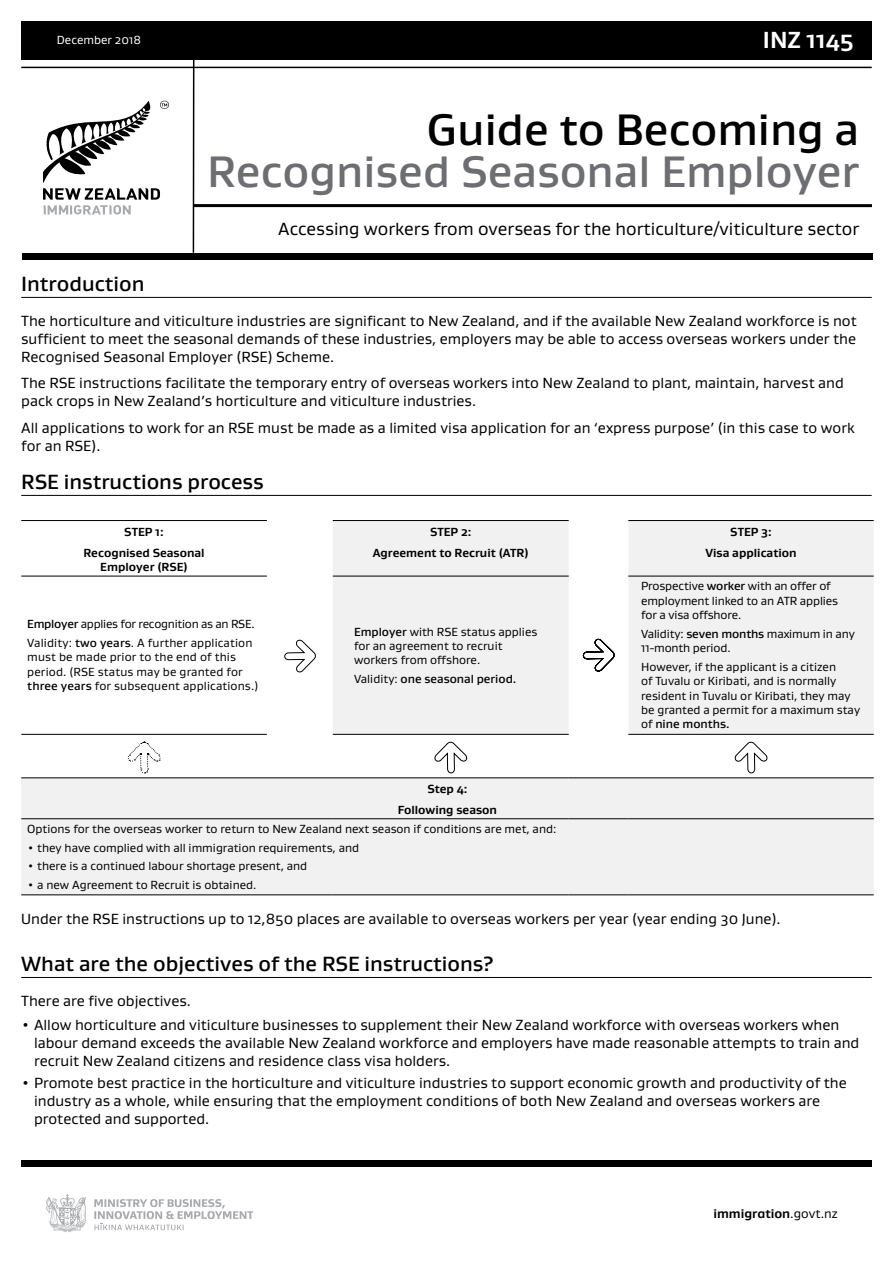
<style>
.page{position:relative;width:893px;height:1263px;background:#fff}
.page>*{position:absolute;margin:0;border:0;box-sizing:border-box;transform-origin:0 0}
.t1{font:500 45px "Gustan";color:#6d6e71}
.t2{font:500 45px "Gustan";color:#000}
.t3{font:700 23.7px "Gustan";color:#fff}
.t4{font:500 21px "Gustan";color:#000}
.t5{font:18px "Gustan";color:#000}
.t6{font:15px/18px "Gustan";color:#000}
.t7{font:700 12.9px "Gustan";color:#000}
.t8{font:12px/14.4px "Gustan";color:#000}
.t9{font:700 12px/20.7px "Gustan";color:#000;text-align:center}
.t10{font:12px/18.6px "Gustan";letter-spacing:-.02em;color:#000}
.t11{font:500 12px "Gustan";color:#000}
.t12{font:12px "Gustan";color:#fff}
.s1{font-weight:500}
.s2{font-weight:400}
</style>
<div class="page">
<div style="left:21px;top:1160px;width:851px;height:6px;background:#000"></div>
<hr style="left:194px;top:204px;width:678px;height:3px;background:#000">
<div style="left:23px;top:253px;width:850px;height:6px;background:#000"></div>
<div style="left:21px;top:21px;width:851px;height:39px;background:#000"></div>
<hr style="left:21px;top:67px;width:851px;height:1px;background:#000">
<hr style="left:193px;top:32px;width:1px;height:221px;background:#000">
<svg style="left:46px;top:1194px;width:41px;height:38px"></svg>
<svg style="left:94px;top:1199px;width:159px;height:31px"></svg>
<svg style="left:43px;top:101px;width:126px;height:113px"></svg>
<hr style="left:21px;top:297px;width:851px;height:1px;background:#000">
<hr style="left:21px;top:495px;width:851px;height:1px;background:#000">
<hr style="left:21px;top:977px;width:851px;height:1px;background:#000">
<svg style="left:21px;top:520px;width:853px;height:374px;fill:#f1f1f2"></svg>
<hr style="left:21px;top:520px;width:246px;height:1px;background:#000">
<hr style="left:333px;top:520px;width:236px;height:1px;background:#000">
<hr style="left:628px;top:520px;width:246px;height:1px;background:#000">
<hr style="left:21px;top:576px;width:246px;height:1px;background:#000">
<hr style="left:333px;top:576px;width:236px;height:1px;background:#000">
<hr style="left:628px;top:576px;width:246px;height:1px;background:#000">
<hr style="left:21px;top:734px;width:246px;height:1px;background:#000">
<hr style="left:333px;top:734px;width:236px;height:1px;background:#000">
<hr style="left:628px;top:734px;width:246px;height:1px;background:#000">
<hr style="left:21px;top:777px;width:246px;height:1px;background:#000">
<hr style="left:267px;top:777px;width:66px;height:1px;background:#000">
<hr style="left:333px;top:777px;width:236px;height:1px;background:#000">
<hr style="left:569px;top:777px;width:59px;height:1px;background:#000">
<hr style="left:628px;top:777px;width:246px;height:1px;background:#000">
<hr style="left:21px;top:818px;width:246px;height:1px;background:#000">
<hr style="left:267px;top:818px;width:66px;height:1px;background:#000">
<hr style="left:333px;top:818px;width:236px;height:1px;background:#000">
<hr style="left:569px;top:818px;width:59px;height:1px;background:#000">
<hr style="left:628px;top:818px;width:246px;height:1px;background:#000">
<hr style="left:21px;top:894px;width:246px;height:1px;background:#000">
<hr style="left:267px;top:894px;width:66px;height:1px;background:#000">
<hr style="left:333px;top:894px;width:236px;height:1px;background:#000">
<hr style="left:569px;top:894px;width:59px;height:1px;background:#000">
<hr style="left:628px;top:894px;width:246px;height:1px;background:#000">
<svg style="left:284px;top:639px;width:32px;height:34px"></svg>
<svg style="left:583px;top:638px;width:32px;height:34px"></svg>
<svg style="left:127px;top:741px;width:34px;height:33px"></svg>
<svg style="left:433px;top:651px;width:35px;height:123px"></svg>
<svg style="left:734px;top:651px;width:34px;height:123px"></svg>
<p class="t12" style="left:57px;top:32px;width:86px">December 2018</p>
<h2 class="t3" style="left:763px;top:24px;width:93px">INZ 1145</h2>
<h1 class="t2" style="left:427px;top:100px;width:434px">Guide to Becoming a</h1>
<h1 class="t1" style="left:207px;top:142px;width:653px">Recognised Seasonal Employer</h1>
<p class="t5" style="left:278px;top:217px;width:582px">Accessing workers from overseas for the horticulture/viticulture sector</p>
<h3 class="t4" style="left:21px;top:270px;width:125px">Introduction</h3>
<p class="t6" style="left:21px;top:311px;width:837px;text-align:justify">The horticulture and viticulture industries are significant to New Zealand, and if the available New Zealand workforce is not sufficient to meet the seasonal demands of these industries, employers may be able to access overseas workers under the Recognised Seasonal Employer (RSE) Scheme.</p>
<p class="t6" style="left:21px;top:374px;width:824px">The RSE instructions facilitate the temporary entry of overseas workers into New Zealand to plant, maintain, harvest and pack crops in New Zealand’s horticulture and viticulture industries.</p>
<p class="t6" style="left:21px;top:418px;width:835px">All applications to work for an RSE must be made as a limited visa application for an ‘express purpose’ (in this case to work for an RSE).</p>
<h3 class="t4" style="left:21px;top:468px;width:244px">RSE instructions process</h3>
<p class="t9" style="left:83px;top:521px;width:123px">STEP 1:<br>Recognised Seasonal</p>
<p class="t9" style="left:100px;top:557px;width:89px">Employer (RSE)</p>
<p class="t9" style="left:373px;top:521px;width:157px">STEP 2:<br>Agreement to Recruit (ATR)</p>
<p class="t9" style="left:705px;top:521px;width:93px">STEP 3:<br>Visa application</p>
<p class="t10" style="left:27px;top:615px;width:229px"><span class="s1">Employer</span> applies for recognition as an RSE.<br>Validity: <span class="s1">two years</span>. A further application</p>
<p class="t8" style="left:27px;top:650px;width:233px">must be made prior to the end of this period. (RSE status may be granted for <span class="s1">three years</span> for subsequent applications.)</p>
<p class="t8" style="left:354px;top:624px;width:185px"><span class="s1">Employer</span> with RSE status applies for an agreement to recruit workers from offshore.</p>
<p class="t11" style="left:354px;top:671px;width:164px"><span class="s2">Validity:</span> one seasonal period.</p>
<p class="t8" style="left:641px;top:579px;width:199px">Prospective <span class="s1">worker</span> with an offer of employment linked to an ATR applies for a visa offshore.</p>
<p class="t8" style="left:641px;top:626px;width:215px">Validity: <span class="s1">seven months</span> maximum in any<br>11-month period.</p>
<p class="t8" style="left:641px;top:659px;width:221px">However, if the applicant is a citizen<br>of Tuvalu or Kiribati, and is normally resident in Tuvalu or Kiribati, they may be granted a permit for a maximum stay of <span class="s1">nine months.</span></p>
<p class="t9" style="left:398px;top:779px;width:101px">Step 4:<br>Following season</p>
<p class="t8" style="left:27px;top:821px;width:531px">Options for the overseas worker to return to New Zealand next season if conditions are met, and:</p>
<p class="t8" style="left:27px;top:840px;width:333px">• they have complied with all immigration requirements, and</p>
<p class="t8" style="left:27px;top:858px;width:281px">• there is a continued labour shortage present, and</p>
<p class="t8" style="left:27px;top:877px;width:231px">• a new Agreement to Recruit is obtained.</p>
<p class="t6" style="left:21px;top:910px;width:761px">Under the RSE instructions up to 12,850 places are available to overseas workers per year (year ending 30 June).</p>
<h3 class="t4" style="left:21px;top:950px;width:474px">What are the objectives of the RSE instructions?</h3>
<p class="t6" style="left:21px;top:991px;width:171px">There are five objectives.</p>
<p class="t6" style="left:34px;top:1015px;width:827px;text-indent:-13px">• Allow horticulture and viticulture businesses to supplement their New Zealand workforce with overseas workers when labour demand exceeds the available New Zealand workforce and employers have made reasonable attempts to train and recruit New Zealand citizens and residence class visa holders.</p>
<p class="t6" style="left:34px;top:1074px;width:814px;text-indent:-13px">• Promote best practice in the horticulture and viticulture industries to support economic growth and productivity of the industry as a whole, while ensuring that the employment conditions of both New Zealand and overseas workers are protected and supported.</p>
<p class="t7" style="left:713px;top:1205px;width:126px">immigration<span class="s2">.govt.nz</span></p>
</div>
